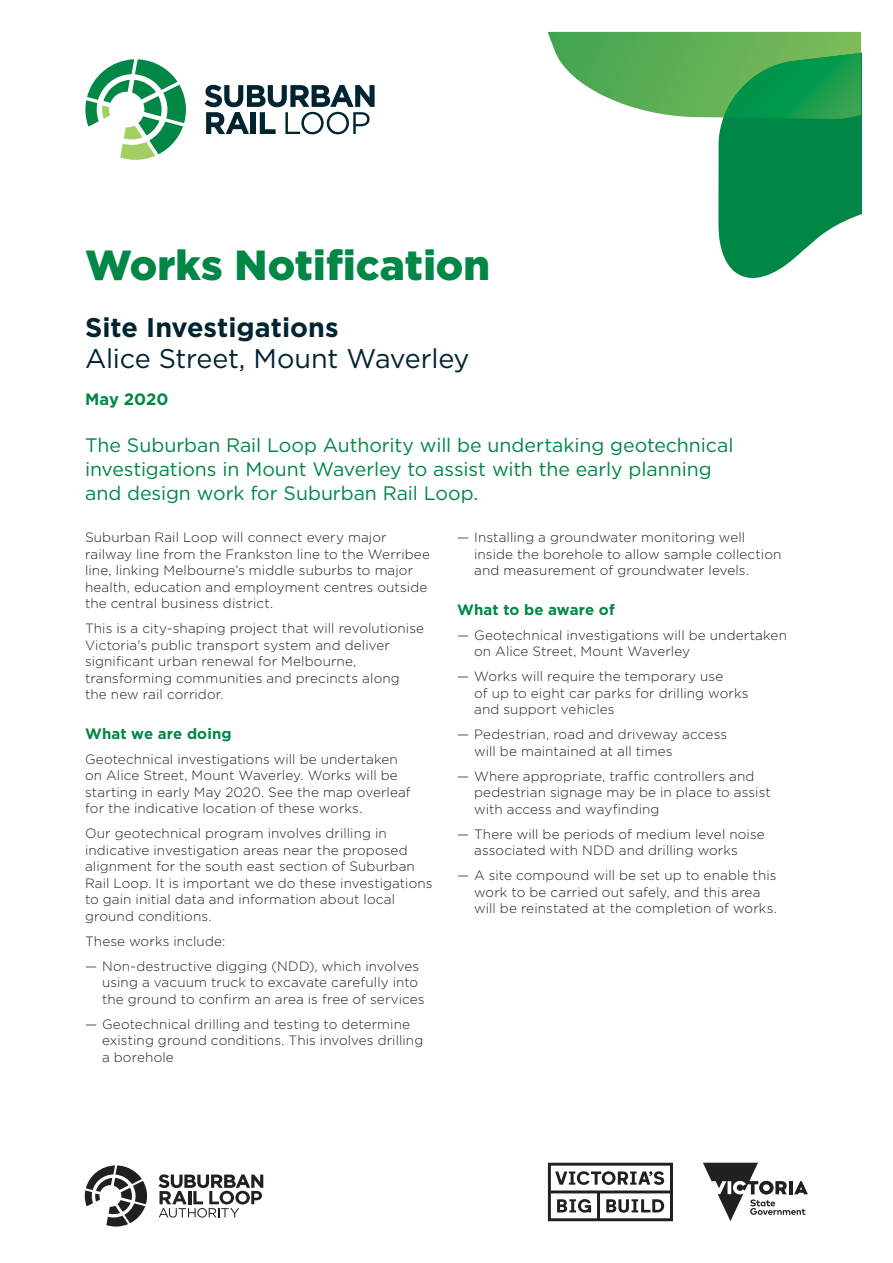
<style>
.page{position:relative;width:893px;height:1263px;background:#fff}
.page>*{position:absolute;margin:0;border:0;box-sizing:border-box;transform-origin:0 0}
.t1{font:900 42px "Gotham HTF";color:#008746}
.t2{font:27px "Gotham HTF";letter-spacing:-.015em;color:#002432}
.t3{font:700 27px "Gotham HTF";color:#002432}
.SMALL_INTRO{font:19.5px/24px "Gotham HTF";letter-spacing:-.005em;color:#008746}
.DATE{font:700 16.5px "Gotham HTF";letter-spacing:.005em;color:#008746}
.BODY_H1{font:700 15px "Gotham HTF";letter-spacing:.01em;color:#008746}
.BODY_COPY{font:300 13.5px/16.5px "Gotham HTF";letter-spacing:.01em;color:#231f20}
</style>
<div class="page">
<svg style="left:548px;top:1163px;width:125px;height:58px"></svg>
<svg style="left:703px;top:1163px;width:105px;height:58px"></svg>
<svg style="left:85px;top:1165px;width:62px;height:61px"></svg>
<svg style="left:159px;top:1174px;width:104px;height:43px"></svg>
<svg style="left:85px;top:59px;width:101px;height:101px"></svg>
<svg style="left:205px;top:85px;width:170px;height:49px"></svg>
<svg style="left:548px;top:32px;width:313px;height:246px"></svg>
<h1 class="t1" style="left:85px;top:241px;width:407px">Works Notification</h1>
<h2 class="t3" style="left:85px;top:312px;width:255px">Site Investigations</h2>
<h3 class="t2" style="left:85px;top:344px;width:386px">Alice Street, Mount Waverley</h3>
<p class="DATE" style="left:85px;top:389px;width:85px">May 2020</p>
<p class="SMALL_INTRO" style="left:85px;top:433px;width:650px">The Suburban Rail Loop Authority will be undertaking geotechnical investigations in Mount Waverley to assist with the early planning and design work for Suburban Rail Loop.</p>
<p class="BODY_COPY" style="left:85px;top:529px;width:346px">Suburban Rail Loop will connect every major railway line from the Frankston line to the Werribee line, linking Melbourne’s middle suburbs to major health, education and employment centres outside the central business district.</p>
<p class="BODY_COPY" style="left:85px;top:620px;width:340px">This is a city-shaping project that will revolutionise Victoria's public transport system and deliver significant urban renewal for Melbourne, transforming communities and precincts along the new rail corridor.</p>
<p class="BODY_H1" style="left:85px;top:725px;width:148px">What we are doing</p>
<p class="BODY_COPY" style="left:85px;top:750px;width:327px">Geotechnical investigations will be undertaken on Alice Street, Mount Waverley. Works will be starting in early May 2020. See the map overleaf for the indicative location of these works.</p>
<p class="BODY_COPY" style="left:85px;top:825px;width:349px">Our geotechnical program involves drilling in indicative investigation areas near the proposed alignment for the south east section of Suburban Rail Loop. It is important we do these investigations to gain initial data and information about local ground conditions.</p>
<p class="BODY_COPY" style="left:85px;top:932px;width:142px">These works include:</p>
<p class="BODY_COPY" style="left:102px;top:957px;width:324px;text-indent:-17px">— Non-destructive digging (NDD), which involves using a vacuum truck to excavate carefully into the ground to confirm an area is free of services</p>
<p class="BODY_COPY" style="left:102px;top:1015px;width:323px;text-indent:-17px">— Geotechnical drilling and testing to determine existing ground conditions. This involves drilling a borehole</p>
<p class="BODY_COPY" style="left:474px;top:529px;width:309px;text-indent:-17px">— Installing a groundwater monitoring well inside the borehole to allow sample collection and measurement of groundwater levels.</p>
<p class="BODY_H1" style="left:457px;top:601px;width:159px">What to be aware of</p>
<p class="BODY_COPY" style="left:474px;top:626px;width:314px;text-indent:-17px">— Geotechnical investigations will be undertaken on Alice Street, Mount Waverley</p>
<p class="BODY_COPY" style="left:474px;top:668px;width:276px;text-indent:-17px">— Works will require the temporary use<br>of up to eight car parks for drilling works and support vehicles</p>
<p class="BODY_COPY" style="left:474px;top:726px;width:255px;text-indent:-17px">— Pedestrian, road and driveway access will be maintained at all times</p>
<p class="BODY_COPY" style="left:474px;top:767px;width:298px;text-indent:-17px">— Where appropriate, traffic controllers and pedestrian signage may be in place to assist with access and wayfinding</p>
<p class="BODY_COPY" style="left:474px;top:825px;width:292px;text-indent:-17px">— There will be periods of medium level noise associated with NDD and drilling works</p>
<p class="BODY_COPY" style="left:474px;top:867px;width:304px;text-indent:-17px">— A site compound will be set up to enable this work to be carried out safely, and this area will be reinstated at the completion of works.</p>
</div>
